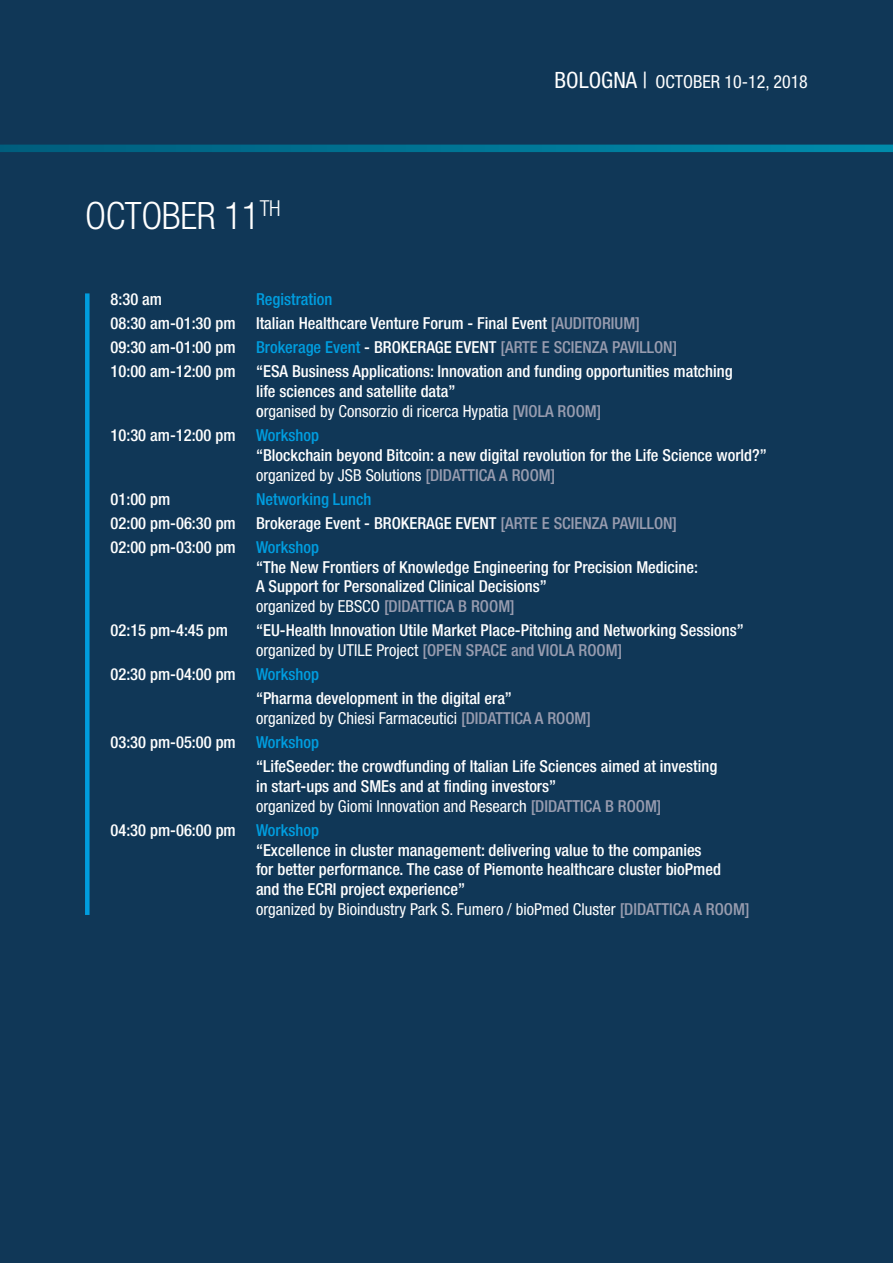
<style>
.page{position:relative;width:893px;height:1263px;background:#103757}
.page>*{position:absolute;margin:0;border:0;box-sizing:border-box;transform-origin:0 0}
.t1{font:300 condensed 37.8px "Helvetica Neue LT Std";letter-spacing:-.01em;color:#fff}
.t2{font:condensed 18px "Helvetica Neue LT Std";color:#fff}
.t3{font:500 condensed 16.5px/19.8px "Helvetica Neue LT Std";color:#fff}
.t4{font:condensed 16.5px/19.8px "Helvetica Neue LT Std";color:#fff}
.s1{font-size:22.5px}
.s2{color:#009ddf}
.s3{color:#989caf}
.s4{font-weight:500}
.s5{font-weight:500;color:#989caf}
.s6{font-weight:400}
</style>
<div class="page">
<hr style="left:0;top:0;width:1px;height:146px;background:#fff">
<svg style="left:0;top:145px;width:893px;height:7px;background:#007394"></svg>
<div style="left:85px;top:293px;width:5px;height:622px;background:#009ddf"></div>
<h1 class="t1" style="left:85px;top:194px;width:197px">OCTOBER 11<sup>TH</sup></h1>
<p class="t2" style="left:555px;top:72px;width:255px"><span class="s1">BOLOGNA |</span> OCTOBER 10-12, 2018</p>
<p class="t3" style="left:111px;top:287px;width:624px;line-height:24px;text-indent:145px"><span class="s2">Registration<br></span>08:30 am-01:30 pm Italian Healthcare Venture Forum - Final Event <span class="s3">[AUDITORIUM]<br></span>09:30 am-01:00 pm <span class="s2">Brokerage Event</span> - BROKERAGE EVENT <span class="s3">[ARTE E SCIENZA PAVILLON]<br></span>10:00 am-12:00 pm “ESA Business Applications: Innovation and funding opportunities matching</p>
<p class="t4" style="left:256px;top:381px;width:347px"><span class="s4">life sciences and satellite data”<br>o</span>rganised by Consorzio di ricerca Hypatia <span class="s5">[VIOLA ROOM]</span></p>
<p class="t3" style="left:256px;top:425px;width:512px;text-indent:-145px">10:30 am-12:00 pm <span class="s2">Workshop<br></span>“Blockchain beyond Bitcoin: a new digital revolution for the Life Science world?” <span class="s6">organized by JSB Solutions</span> <span class="s3">[DIDATTICA A ROOM]</span></p>
<p class="t3" style="left:111px;top:489px;width:61px">01:00 pm</p>
<p class="t3" style="left:111px;top:289px;width:53px">8:30 am</p>
<p class="t3" style="left:111px;top:487px;width:568px;line-height:24px;text-indent:145px"><span class="s2">Networking Lunch<br></span>02:00 pm-06:30 pm Brokerage Event - BROKERAGE EVENT <span class="s3">[ARTE E SCIENZA PAVILLON]<br></span>02:00 pm-03:00 pm <span class="s2">Workshop</span></p>
<p class="t3" style="left:256px;top:557px;width:444px">“The New Frontiers of Knowledge Engineering for Precision Medicine:<br>A Support for Personalized Clinical Decisions”<br><span class="s6">organized by EBSCO</span> <span class="s3">[DIDATTICA B ROOM]</span></p>
<p class="t3" style="left:111px;top:620px;width:119px">02:15 pm-4:45 pm</p>
<p class="t3" style="left:256px;top:620px;width:489px">“EU-Health Innovation Utile Market Place-Pitching and Networking Sessions” <span class="s6">organized by UTILE Project</span> <span class="s3">[OPEN SPACE and VIOLA ROOM]</span></p>
<p class="t3" style="left:256px;top:662px;width:257px;line-height:24px;text-indent:-145px">02:30 pm-04:00 pm <span class="s2">Workshop<br></span>“Pharma development in the digital era”</p>
<p class="t4" style="left:256px;top:708px;width:337px">organized by Chiesi Farmaceutici <span class="s5">[DIDATTICA A ROOM]</span></p>
<p class="t3" style="left:111px;top:732px;width:210px">03:30 pm-05:00 pm <span class="s2">Workshop</span></p>
<p class="t3" style="left:256px;top:756px;width:463px">“LifeSeeder: the crowdfunding of Italian Life Sciences aimed at investing</p>
<p class="t3" style="left:256px;top:776px;width:407px">in start-ups and SMEs and at finding investors”<br><span class="s6">organized by Giomi Innovation and Research</span> <span class="s3">[DIDATTICA B ROOM]</span></p>
<p class="t3" style="left:256px;top:820px;width:495px;text-indent:-145px">04:30 pm-06:00 pm <span class="s2">Workshop<br></span>“Excellence in cluster management: delivering value to the companies<br>for better performance. The case of Piemonte healthcare cluster bioPmed<br>and the ECRI project experience”<br><span class="s6">organized by Bioindustry Park S. Fumero / bioPmed Cluster</span> <span class="s3">[DIDATTICA A ROOM]</span></p>
</div>
